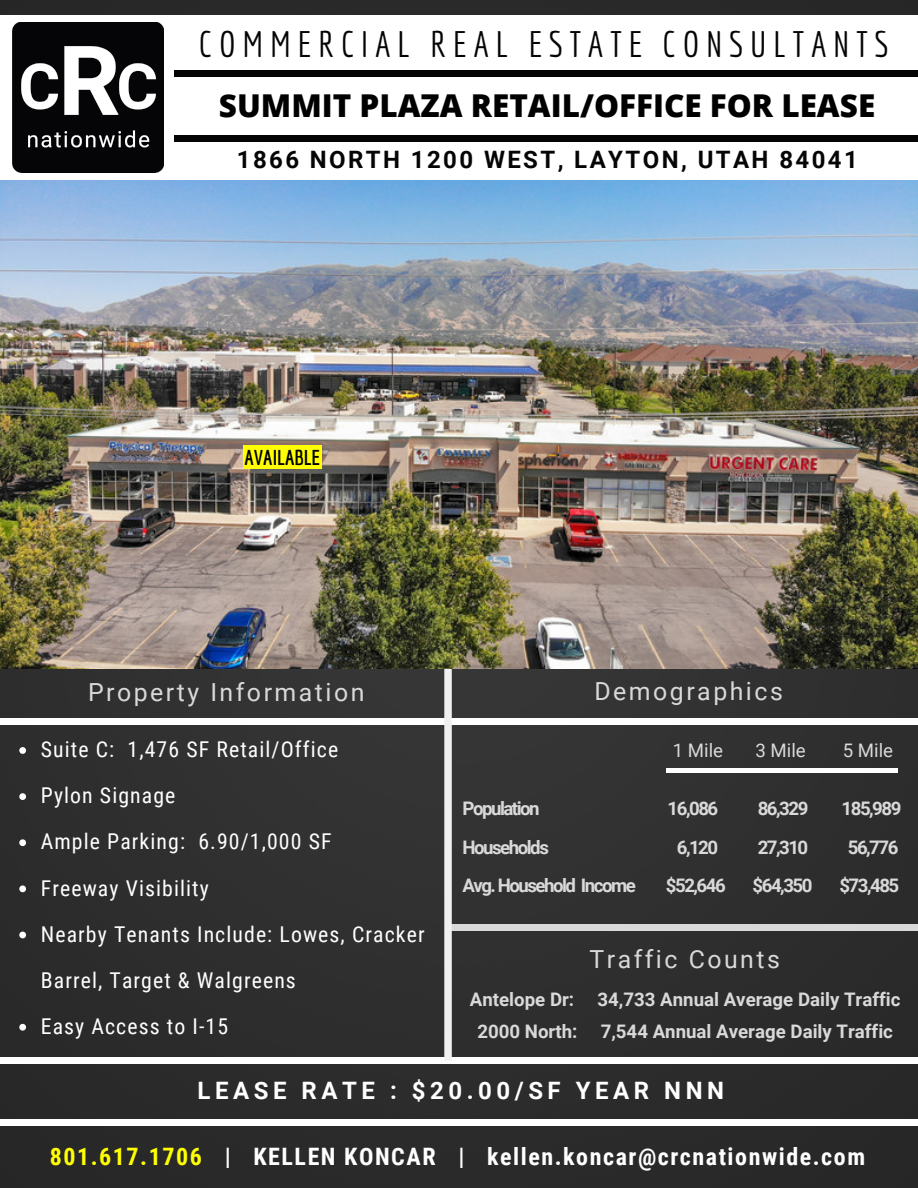
<style>
.page{position:relative;width:918px;height:1188px;background:#2e2e2e}
.page>*{position:absolute;margin:0;border:0;box-sizing:border-box;transform-origin:0 0}
.t1{font:36px "Economica";letter-spacing:.18em;color:#050506}
.t2{font:800 31.5px "Open Sans";color:#000}
.t3{font:24.9px "Roboto";letter-spacing:.1em;color:#d9d9d9}
.t4{font:700 24px "Roboto Condensed";letter-spacing:.065em;color:#fff}
.t5{font:700 24px "Roboto";letter-spacing:.1em;color:#050506}
.t6{font:700 24px "Roboto";letter-spacing:.19em;color:#fff}
.t7{font:21.75px/46.2px "Roboto Condensed";letter-spacing:.05em;color:#fff}
.t8{font:700 21px "Economica";color:#000}
.t9{font:700 18.75px "Roboto";color:#d9d9d9}
.t10{font:700 18.75px "Roboto";letter-spacing:-.08em;color:#d9d9d9}
.t11{font:18.75px "Roboto";color:#d9d9d9}
.s1{color:#ff0}
</style>
<div class="page">
<img style="left:0;top:179px;width:918px;height:490px">
<div style="left:0;top:15px;width:918px;height:164px;background:#fff"></div>
<div style="left:174px;top:70px;width:744px;height:6px;background:#050506"></div>
<hr style="left:666px;top:769px;width:231px;height:4px;background:#fff">
<svg style="left:19px;top:747px;width:7px;height:7px"></svg>
<svg style="left:19px;top:793px;width:7px;height:7px"></svg>
<svg style="left:19px;top:839px;width:7px;height:7px"></svg>
<svg style="left:19px;top:885px;width:7px;height:7px"></svg>
<svg style="left:19px;top:932px;width:7px;height:6px"></svg>
<svg style="left:19px;top:1024px;width:7px;height:7px"></svg>
<div style="left:452px;top:924px;width:466px;height:6px;background:#d9d9d9"></div>
<div style="left:0;top:1057px;width:918px;height:7px;background:#fff"></div>
<div style="left:0;top:719px;width:918px;height:6px;background:#fff"></div>
<img style="left:13px;top:22px;width:150px;height:151px">
<div style="left:0;top:1119px;width:918px;height:6px;background:#fff"></div>
<svg style="left:444px;top:669px;width:8px;height:391px"></svg>
<div style="left:243px;top:446px;width:79px;height:23px;background:#ff0"></div>
<div style="left:174px;top:135px;width:744px;height:7px;background:#050506"></div>
<p class="t1" style="left:199px;top:23px;width:692px">COMMERCIAL REAL ESTATE CONSULTANTS</p>
<p class="t2" style="left:219px;top:83px;width:658px">SUMMIT PLAZA RETAIL/OFFICE FOR LEASE</p>
<p class="t5" style="left:237px;top:146px;width:622px">1866 NORTH 1200 WEST, LAYTON, UTAH 84041</p>
<p class="t8" style="left:244px;top:445px;width:77px">AVAILABLE</p>
<p class="t3" style="left:88px;top:677px;width:278px">Property Information</p>
<p class="t3" style="left:594px;top:676px;width:190px">Demographics</p>
<p class="t7" style="left:41px;top:727px;width:299px">Suite C: 1,476 SF Retail/Office</p>
<p class="t7" style="left:41px;top:773px;width:136px">Pylon Signage</p>
<p class="t7" style="left:41px;top:819px;width:292px">Ample Parking: 6.90/1,000 SF</p>
<p class="t7" style="left:41px;top:865px;width:169px">Freeway Visibility</p>
<p class="t7" style="left:41px;top:911px;width:385px">Nearby Tenants Include: Lowes, Cracker<br>Barrel, Target &amp; Walgreens</p>
<p class="t7" style="left:41px;top:1003px;width:189px">Easy Access to I-15</p>
<p class="t11" style="left:673px;top:739px;width:52px">1 Mile</p>
<p class="t11" style="left:755px;top:739px;width:52px">3 Mile</p>
<p class="t11" style="left:843px;top:739px;width:52px">5 Mile</p>
<p class="t10" style="left:462px;top:798px;width:79px">Population</p>
<p class="t9" style="left:668px;top:798px;width:52px">16,086</p>
<p class="t9" style="left:758px;top:798px;width:52px">86,329</p>
<p class="t9" style="left:842px;top:798px;width:61px">185,989</p>
<p class="t10" style="left:462px;top:836px;width:88px">Households</p>
<p class="t9" style="left:677px;top:836px;width:43px">6,120</p>
<p class="t9" style="left:758px;top:836px;width:52px">27,310</p>
<p class="t9" style="left:848px;top:836px;width:52px">56,776</p>
<p class="t10" style="left:462px;top:874px;width:175px">Avg. Household Income</p>
<p class="t9" style="left:666px;top:874px;width:61px">$52,646</p>
<p class="t9" style="left:753px;top:874px;width:61px">$64,350</p>
<p class="t9" style="left:839px;top:874px;width:61px">$73,485</p>
<p class="t3" style="left:589px;top:945px;width:192px">Traffic Counts</p>
<p class="t9" style="left:470px;top:988px;width:432px">Antelope Dr: 34,733 Annual Average Daily Traffic</p>
<p class="t9" style="left:477px;top:1021px;width:417px">2000 North: 7,544 Annual Average Daily Traffic</p>
<p class="t6" style="left:197px;top:1076px;width:528px">LEASE RATE : $20.00/SF YEAR NNN</p>
<p class="t4" style="left:50px;top:1143px;width:817px"><span class="s1">801.617.1706</span> | KELLEN KONCAR | kellen.koncar@crcnationwide.com</p>
</div>
